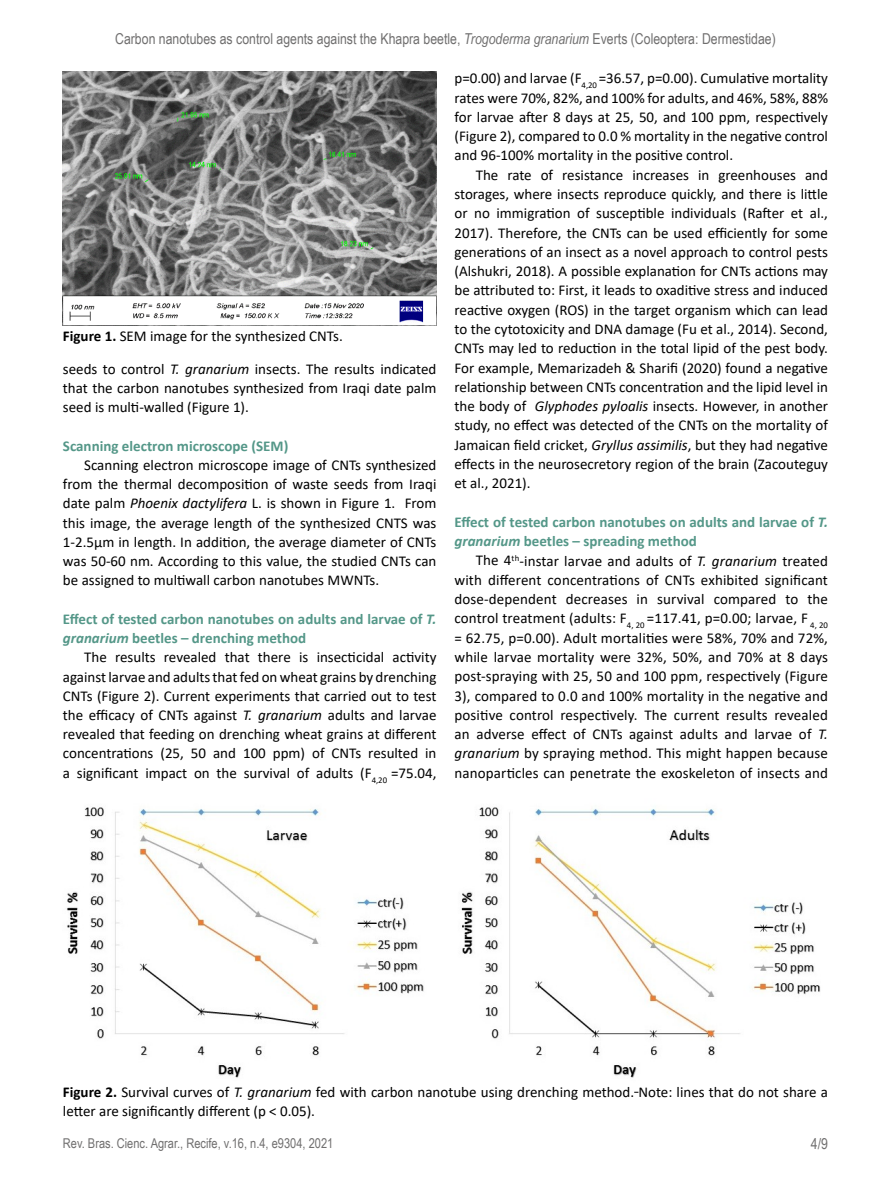
<style>
.page{position:relative;width:891px;height:1188px;background:#fff}
.page>*{position:absolute;margin:0;border:0;box-sizing:border-box;transform-origin:0 0}
.t1{font:15px/19.4px "Calibri";color:#000;text-align:justify}
.t2{font:700 15px/19.2px "Calibri";color:#549788}
.t3{font:15px "Arial Narrow";color:#706f6f}
.t4{font:13.5px "Arial Narrow";color:#706f6f}
.s1{font-style:italic}
.s2{font-weight:700}
</style>
<div class="page">
<img style="left:63px;top:72px;width:373px;height:254px">
<img style="left:67px;top:807px;width:754px;height:271px">
<p class="t3" style="left:115px;top:28px;width:662px">Carbon nanotubes as control agents against the Khapra beetle, <span class="s1">Trogoderma granarium</span> Everts (Coleoptera: Dermestidae)</p>
<p class="t1" style="left:63px;top:326px;width:281px"><span class="s2">Figure 1.</span> SEM image for the synthesized CNTs.</p>
<p class="t1" style="left:63px;top:359px;width:375px">seeds to control <span class="s1">T. granarium</span> insects. The results indicated that the carbon nanotubes synthesized from Iraqi date palm seed is multi-walled (Figure 1).</p>
<p class="t2" style="left:63px;top:436px;width:227px">Scanning electron microscope (SEM)</p>
<p class="t1" style="left:63px;top:455px;width:375px;text-indent:21px">Scanning electron microscope image of CNTs synthesized from the thermal decomposition of waste seeds from Iraqi date palm <span class="s1">Phoenix dactylifera</span> L. is shown in Figure 1. From this image, the average length of the synthesized CNTS was 1-2.5μm in length. In addition, the average diameter of CNTs was 50-60 nm. According to this value, the studied CNTs can be assigned to multiwall carbon nanotubes MWNTs.</p>
<p class="t2" style="left:63px;top:609px;width:375px">Effect of tested carbon nanotubes on adults and larvae of <span class="s1">T. granarium</span> beetles – drenching method</p>
<p class="t1" style="left:63px;top:647px;width:375px;text-indent:21px">The results revealed that there is insecticidal activity against larvae and adults that fed on wheat grains by drenching CNTs (Figure 2). Current experiments that carried out to test the efficacy of CNTs against <span class="s1">T. granarium</span> adults and larvae revealed that feeding on drenching wheat grains at different concentrations (25, 50 and 100 ppm) of CNTs resulted in a significant impact on the survival of adults (F<sub>4,20</sub> =75.04,</p>
<p class="t1" style="left:454px;top:68px;width:375px">p=0.00) and larvae (F<sub>4,20</sub> =36.57, p=0.00). Cumulative mortality rates were 70%, 82%, and 100% for adults, and 46%, 58%, 88% for larvae after 8 days at 25, 50, and 100 ppm, respectively (Figure 2), compared to 0.0 % mortality in the negative control and 96-100% mortality in the positive control.</p>
<p class="t1" style="left:455px;top:165px;width:375px;text-indent:21px">The rate of resistance increases in greenhouses and storages, where insects reproduce quickly, and there is little or no immigration of susceptible individuals (Rafter et al., 2017). Therefore, the CNTs can be used efficiently for some generations of an insect as a novel approach to control pests (Alshukri, 2018). A possible explanation for CNTs actions may be attributed to: First, it leads to oxaditive stress and induced reactive oxygen (ROS) in the target organism which can lead to the cytotoxicity and DNA damage (Fu et al., 2014). Second, CNTs may led to reduction in the total lipid of the pest body.<br>For example, Memarizadeh &amp; Sharifi (2020) found a negative relationship between CNTs concentration and the lipid level in the body of <span class="s1">Glyphodes pyloalis</span> insects. However, in another study, no effect was detected of the CNTs on the mortality of Jamaican field cricket, <span class="s1">Gryllus assimilis</span>, but they had negative effects in the neurosecretory region of the brain (Zacouteguy et al., 2021).</p>
<p class="t2" style="left:455px;top:512px;width:375px">Effect of tested carbon nanotubes on adults and larvae of <span class="s1">T. granarium</span> beetles – spreading method</p>
<p class="t1" style="left:454px;top:550px;width:375px;text-indent:21px">The 4<sup>th</sup>-instar larvae and adults of <span class="s1">T. granarium</span> treated with different concentrations of CNTs exhibited significant dose-dependent decreases in survival compared to the control treatment (adults: F<sub>4,</sub> <sub>20</sub> =117.41, p=0.00; larvae, F <sub>4,</sub> <sub>20 </sub>= 62.75, p=0.00). Adult mortalities were 58%, 70% and 72%, while larvae mortality were 32%, 50%, and 70% at 8 days post-spraying with 25, 50 and 100 ppm, respectively (Figure 3), compared to 0.0 and 100% mortality in the negative and positive control respectively. The current results revealed an adverse effect of CNTs against adults and larvae of <span class="s1">T. granarium</span> by spraying method. This might happen because nanoparticles can penetrate the exoskeleton of insects and</p>
<p class="t1" style="left:63px;top:1083px;width:767px;line-height:18.8px"><span class="s2">Figure 2.</span> Survival curves of <span class="s1">T. granarium</span> fed with carbon nanotube using drenching method. Note: lines that do not share a letter are significantly different (p &lt; 0.05).</p>
<p class="t4" style="left:63px;top:1134px;width:272px">Rev. Bras. Cienc. Agrar., Recife, v.16, n.4, e9304, 2021</p>
<p class="t3" style="left:811px;top:1133px;width:19px">4/9</p>
</div>
